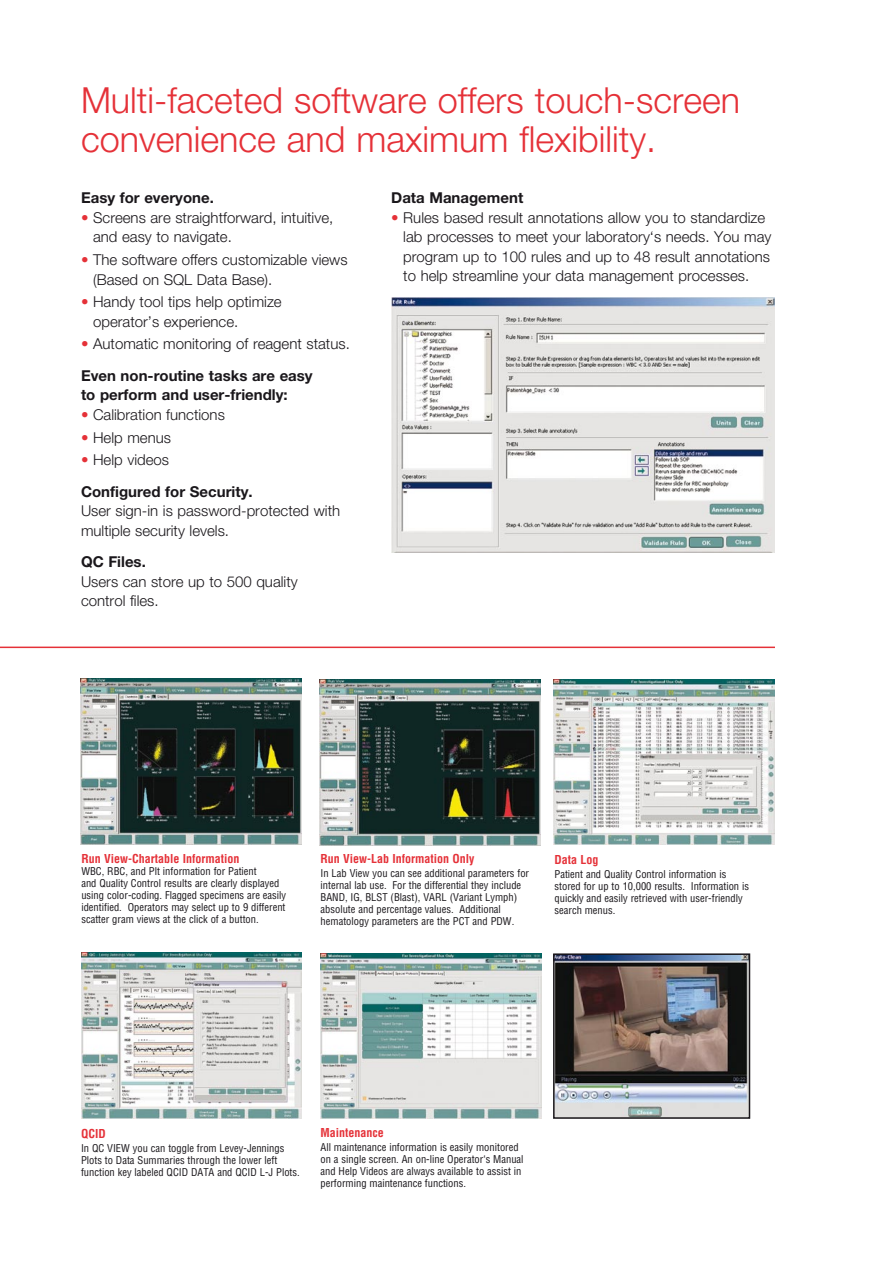
<style>
.page{position:relative;width:893px;height:1263px;background:#fff}
.page>*{position:absolute;margin:0;border:0;box-sizing:border-box;transform-origin:0 0}
.t1{font:300 36px/39px "Helvetica Neue";color:#e53138}
.t2{font:300 15px/19.5px "Helvetica Neue";color:#1a171b}
.t3{font:700 15px/31.3px "Helvetica Neue";color:#1a171b}
.t4{font:700 condensed 12px "Helvetica";color:#e53138}
.t5{font:condensed 10.5px/12px "Helvetica";color:#1a171b}
.s1{color:#e53138}
.s2{font-weight:700}
.s3{font-weight:300;color:#e53138}
.s4{font-weight:300}
</style>
<div class="page">
<img style="left:321px;top:953px;width:220px;height:166px">
<img style="left:554px;top:680px;width:220px;height:165px">
<img style="left:80px;top:678px;width:222px;height:166px">
<hr style="left:0;top:647px;width:775px;height:1px;background:#e53138">
<img style="left:81px;top:953px;width:220px;height:165px">
<img style="left:319px;top:680px;width:222px;height:166px">
<img style="left:556px;top:956px;width:191px;height:160px">
<div style="left:553px;top:953px;width:197px;height:166px;border:2px solid #1a171b"></div>
<img style="left:391px;top:298px;width:384px;height:255px">
<h1 class="t1" style="left:81px;top:80px;width:661px">Multi-faceted software offers touch-screen convenience and maximum flexibility.</h1>
<h2 class="t3" style="left:81px;top:182px;width:134px">Easy for everyone.</h2>
<h2 class="t2" style="left:93px;top:207px;width:242px;text-indent:-12px"><span class="s1">•</span> Screens are straightforward, intuitive, and easy to navigate.</h2>
<h2 class="t2" style="left:93px;top:250px;width:256px;text-indent:-12px"><span class="s1">•</span> The software offers customizable views (Based on SQL Data Base).</h2>
<h2 class="t2" style="left:93px;top:292px;width:190px;text-indent:-12px"><span class="s1">•</span> Handy tool tips help optimize operator’s experience.</h2>
<h2 class="t2" style="left:81px;top:328px;width:270px;line-height:31.3px"><span class="s1">•</span> Automatic monitoring of reagent status.<br><span class="s2">Even non-routine tasks are easy</span></h2>
<h2 class="t3" style="left:81px;top:379px;width:208px">to perform and user-friendly:</h2>
<h2 class="t2" style="left:81px;top:404px;width:145px"><span class="s1">•</span> Calibration functions</h2>
<h2 class="t2" style="left:81px;top:427px;width:92px"><span class="s1">•</span> Help menus</h2>
<h2 class="t3" style="left:81px;top:444px;width:173px"><span class="s3">•</span> <span class="s4">Help videos<br></span>Configured for Security.</h2>
<h2 class="t2" style="left:81px;top:501px;width:261px">User sign-in is password-protected with multiple security levels.</h2>
<h2 class="t3" style="left:81px;top:546px;width:66px">QC Files.</h2>
<h2 class="t2" style="left:81px;top:571px;width:218px">Users can store up to 500 quality control files.</h2>
<h2 class="t3" style="left:391px;top:182px;width:134px">Data Management</h2>
<h2 class="t2" style="left:403px;top:207px;width:370px;text-indent:-12px"><span class="s1">•</span> Rules based result annotations allow you to standardize lab processes to meet your laboratory‘s needs. You may program up to 100 rules and up to 48 result annotations to help streamline your data management processes.</h2>
<p class="t4" style="left:81px;top:851px;width:159px">Run View-Chartable Information</p>
<p class="t5" style="left:81px;top:865px;width:206px">WBC, RBC, and Plt information for Patient<br>and Quality Control results are clearly displayed using color-coding. Flagged specimens are easily identified. Operators may select up to 9 different scatter gram views at the click of a button.</p>
<p class="t4" style="left:321px;top:851px;width:155px">Run View-Lab Information Only</p>
<p class="t5" style="left:321px;top:867px;width:210px">In Lab View you can see additional parameters for internal lab use. For the differential they include BAND, IG, BLST (Blast), VARL (Variant Lymph) absolute and percentage values. Additional hematology parameters are the PCT and PDW.</p>
<p class="t4" style="left:554px;top:852px;width:45px">Data Log</p>
<p class="t5" style="left:554px;top:868px;width:196px">Patient and Quality Control information is stored for up to 10,000 results. Information is quickly and easily retrieved with user-friendly search menus.</p>
<p class="t4" style="left:81px;top:1126px;width:26px">QCID</p>
<p class="t5" style="left:81px;top:1142px;width:220px">In QC VIEW you can toggle from Levey-Jennings<br>Plots to Data Summaries through the lower left function key labeled QCID DATA and QCID L-J Plots.</p>
<p class="t4" style="left:321px;top:1125px;width:65px">Maintenance</p>
<p class="t5" style="left:321px;top:1141px;width:205px">All maintenance information is easily monitored on a single screen. An on-line Operator‘s Manual and Help Videos are always available to assist in performing maintenance functions.</p>
</div>
